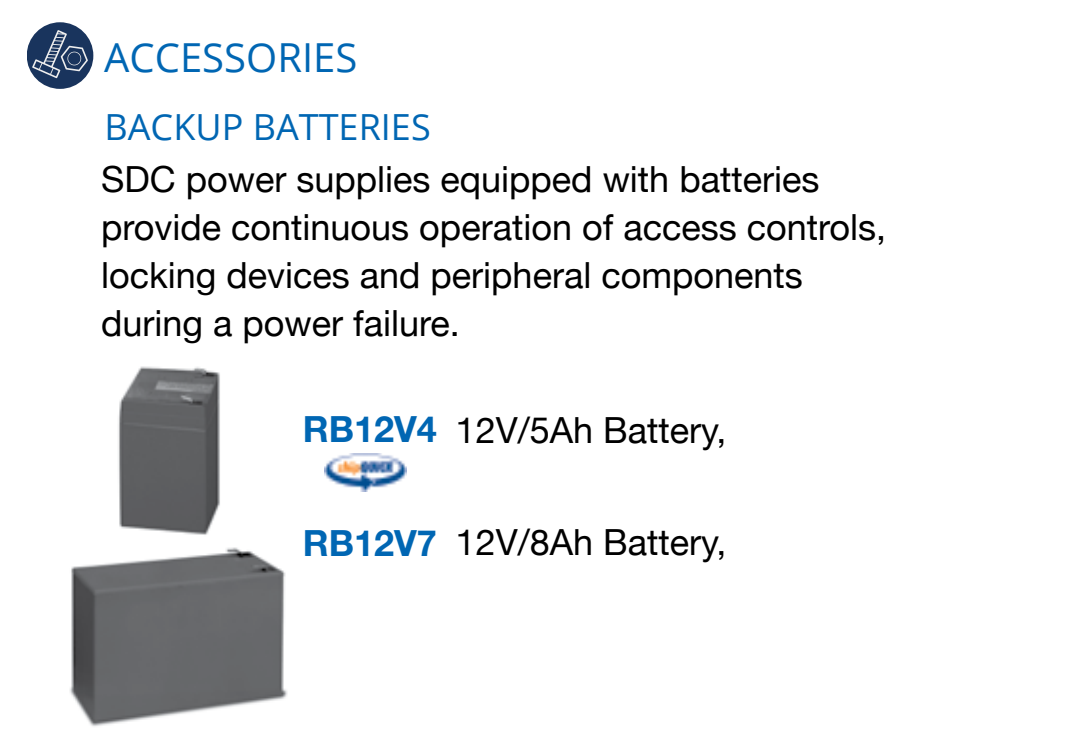
<style>
.page{position:relative;width:1073px;height:744px;background:#fff}
.page>*{position:absolute;margin:0;border:0;box-sizing:border-box;transform-origin:0 0}
.t1{font:40px "Open Sans";color:#0066b3}
.t2{font:36px/48px "Helvetica Neue";color:#000}
.t3{font:36px "Open Sans";color:#0066b3}
.s1{font-weight:700;color:#0066b3}
</style>
<div class="page">
<div style="left:27px;top:22px;width:66px;height:67px;background:#19345d;border-radius:33px"></div>
<svg style="left:32px;top:30px;width:56px;height:48px"></svg>
<img style="left:118px;top:366px;width:102px;height:169px">
<img style="left:69px;top:547px;width:219px;height:180px">
<img style="left:325px;top:454px;width:82px;height:37px">
<p class="t1" style="left:104px;top:29px;width:255px">ACCESSORIES</p>
<p class="t3" style="left:104px;top:101px;width:328px">BACKUP BATTERIES</p>
<p class="t2" style="left:101px;top:155px;width:786px">SDC power supplies equipped with batteries provide continuous operation of access controls, locking devices and peripheral components during a power failure.</p>
<p class="t2" style="left:303px;top:405px;width:425px"><span class="s1">RB12V4</span> 12V/5Ah Battery,</p>
<p class="t2" style="left:303px;top:517px;width:425px"><span class="s1">RB12V7</span> 12V/8Ah Battery,</p>
</div>
